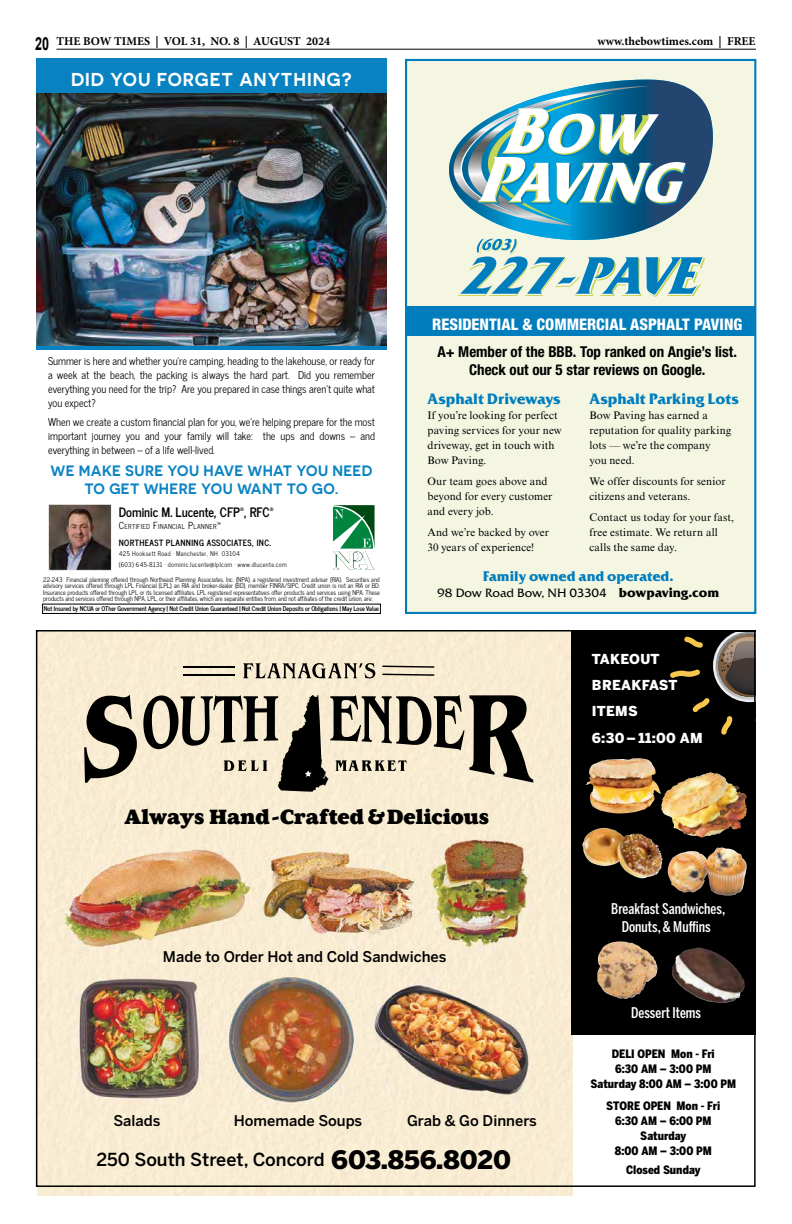
<style>
.page{position:relative;width:792px;height:1224px;background:#fff}
.page>*{position:absolute;margin:0;border:0;box-sizing:border-box;transform-origin:0 0}
.t1{font:21px "Aurea Ultra";letter-spacing:-.01em;color:#000}
.t2{font:600 18.7px "Novecentosanswide";letter-spacing:.05em;color:#fff;scale:.95 1}
.t3{font:700 18px "Arial";color:#000;scale:.7 1}
.t4{font:500 17.9px "Benton Sans";color:#000}
.t5{font:800 condensed 16px "Helvetica Neue LT Std";color:#fff}
.t6{font:600 15.1px/18.1px "Novecentosanswide";letter-spacing:.025em;color:#0b83c3;text-align:center;scale:.95 1}
.t7{font:700 condensed 15px/18px "Helvetica Neue LT Std";color:#000;text-align:center}
.t8{font:700 15px "Friz Quadrata Pro";letter-spacing:-.005em;color:#007dbd}
.t9{font:500 14.7px "Benton Sans";color:#000}
.t10{font:500 14.7px/17.6px "Benton Sans Comp";color:#fff;text-align:center}
.t11{font:700 14px "Friz Quadrata Pro";color:#007dbd}
.t12{font:900 13.6px/26.2px "Benton Sans";letter-spacing:.02em;color:#fff}
.t13{font:700 12.9px "News Cycle";color:#000;scale:.95 1}
.t14{font:700 12px "Minion Pro";color:#000}
.t15{font:12px "Friz Quadrata Pro";letter-spacing:-.01em;color:#000}
.t16{font:900 11.6px/15px "Benton Sans Cond";color:#000;text-align:center}
.t17{font:11px/15px "Times New Roman MT Std";letter-spacing:.01em;color:#000}
.t18{font:10.8px/14px "News Cycle";color:#000;text-align:justify;scale:.95 1}
.t19{font:700 8.6px "News Cycle";letter-spacing:.05em;color:#000;scale:.95 1}
.t20{font:6.8px "News Cycle";letter-spacing:.05em;color:#000;scale:.95 1}
.t21{font:6.5px/6.2px "News Cycle";letter-spacing:.05em;color:#000;text-align:justify;scale:.95 1}
.t22{font:700 6.5px "News Cycle";letter-spacing:-.005em;color:#000;scale:.95 1}
.s1{font-size:9.7px}
.s2{font-weight:700;font-size:13px}
.s3{font-weight:900;font-size:25.2px}
</style>
<div class="page">
<hr style="left:57px;top:49px;width:699px;height:1px;background:#000">
<div style="left:405px;top:59px;width:351px;height:555px;background:#f4f6e2;border:2px solid #007dbd"></div>
<div style="left:406px;top:306px;width:350px;height:30px;background:#007dbd"></div>
<img style="left:490px;top:87px;width:223px;height:152px">
<svg style="left:449px;top:80px;width:237px;height:146px"></svg>
<svg style="left:457px;top:239px;width:248px;height:58px"></svg>
<img style="left:50px;top:506px;width:60px;height:63px">
<div style="left:48px;top:504px;width:64px;height:67px;border:1px solid #fcfeff"></div>
<svg style="left:333px;top:505px;width:42px;height:65px"></svg>
<div style="left:42px;top:604px;width:339px;height:10px;border:1px solid #000"></div>
<div style="left:36px;top:58px;width:351px;height:41px;background:#0982c2"></div>
<img style="left:36px;top:94px;width:351px;height:252px">
<hr style="left:36px;top:346px;width:351px;height:4px;background:#0982c2">
<img style="left:37px;top:633px;width:536px;height:563px">
<div style="left:572px;top:630px;width:184px;height:405px;background:#000"></div>
<svg style="left:243px;top:663px;width:132px;height:16px;background:#a9a08f"></svg>
<hr style="left:183px;top:666px;width:52px;height:2px;background:#000">
<svg style="left:382px;top:666px;width:52px;height:2px"></svg>
<hr style="left:183px;top:675px;width:52px;height:1px;background:#000">
<svg style="left:382px;top:674px;width:52px;height:2px"></svg>
<svg style="left:81px;top:690px;width:452px;height:102px;background:#aca492"></svg>
<img style="left:661px;top:772px;width:86px;height:66px">
<img style="left:597px;top:942px;width:61px;height:57px">
<img style="left:672px;top:948px;width:73px;height:55px">
<svg style="left:670px;top:633px;width:83px;height:102px"></svg>
<img style="left:668px;top:847px;width:79px;height:49px">
<img style="left:582px;top:828px;width:81px;height:51px">
<img style="left:586px;top:758px;width:75px;height:55px">
<h3 class="t3" style="left:35px;top:31px;width:22px">20</h3>
<h3 class="t14" style="left:57px;top:32px;width:275px">THE BOW TIMES | VOL 31, NO. 8 | AUGUST 2024</h3>
<h3 class="t14" style="left:598px;top:32px;width:160px">www.thebowtimes.com | FREE</h3>
<h2 class="t2" style="left:71px;top:68px;width:297px">DID YOU FORGET ANYTHING?</h2>
<p class="t18" style="left:48px;top:354px;width:346px">Summer is here and whether you’re camping, heading to the lakehouse, or ready for a week at the beach, the packing is always the hard part. Did you remember everything you need for the trip? Are you prepared in case things aren’t quite what you expect?</p>
<h3 class="t18" style="left:48px;top:414px;width:346px">When we create a custom financial plan for you, we’re helping prepare for the most important journey you and your family will take: the ups and downs – and everything in between – of a life well-lived.</h3>
<h3 class="t6" style="left:51px;top:462px;width:340px">WE MAKE SURE YOU HAVE WHAT YOU NEED<br>TO GET WHERE YOU WANT TO GO.</h3>
<h3 class="t13" style="left:119px;top:500px;width:164px">Dominic M. Lucente, CFP<sup>®</sup>, RFC<sup>®</sup></h3>
<p class="t20" style="left:119px;top:520px;width:109px"><span class="s1">C</span>ERTIFIED <span class="s1">F</span>INANCIAL <span class="s1">P</span>LANNER<span class="s1">™</span></p>
<h3 class="t19" style="left:119px;top:535px;width:162px">NORTHEAST PLANNING ASSOCIATES, INC.</h3>
<p class="t21" style="left:119px;top:548px;width:178px;line-height:10.8px">425 Hooksett Road · Manchester, NH 03104<br>(603) 645-8131 · dominic.lucente@lplcom · www.dlucente.com</p>
<p class="t22" style="left:44px;top:603px;width:354px">Not Insured by NCUA or OTher Government Agency | Not Credit Union Guaranteed | Not Credit Union Deposits or Obligations | May Lose Value</p>
<p class="t21" style="left:43px;top:576px;width:356px">22-243 Financial planning offered through Northeast Planning Associates, Inc. (NPA), a registered investment adviser (RIA). Securities and advisory services offered through LPL Financial (LPL), an RIA and broker-dealer (BD), member FINRA/SIPC. Credit union is not an RIA or BD.<br>Insurance products offered through LPL or its licensed affiliates. LPL registered representatives offer products and services using NPA. These products and services offered through NPA, LPL, or their affiliates, which are separate entities from, and not affiliates of the credit union, are:</p>
<h3 class="t5" style="left:432px;top:314px;width:312px">RESIDENTIAL &amp; COMMERCIAL ASPHALT PAVING</h3>
<h3 class="t7" style="left:438px;top:342px;width:301px">A+ Member of the BBB. Top ranked on Angie’s list.<br>Check out our 5 star reviews on Google.</h3>
<h3 class="t8" style="left:428px;top:389px;width:135px">Asphalt Driveways</h3>
<h3 class="t17" style="left:428px;top:408px;width:136px">If you’re looking for perfect paving services for your new driveway, get in touch with<br>Bow Paving.</h3>
<h3 class="t17" style="left:428px;top:474px;width:127px">Our team goes above and beyond for every customer and every job.</h3>
<h3 class="t17" style="left:428px;top:525px;width:123px">And we’re backed by over<br>30 years of experience!</h3>
<h3 class="t8" style="left:590px;top:389px;width:151px">Asphalt Parking Lots</h3>
<h3 class="t17" style="left:590px;top:408px;width:143px">Bow Paving has earned a reputation for quality parking lots — we’re the company<br>you need.</h3>
<h3 class="t17" style="left:590px;top:474px;width:138px">We offer discounts for senior citizens and veterans.</h3>
<h3 class="t17" style="left:590px;top:510px;width:146px">Contact us today for your fast, free estimate. We return all calls the same day.</h3>
<h3 class="t11" style="left:483px;top:568px;width:192px">Family owned and operated.</h3>
<h3 class="t15" style="left:437px;top:585px;width:283px">98 Dow Road Bow, NH 03304 <span class="s2">bowpaving.com</span></h3>
<h3 class="t12" style="left:592px;top:646px;width:112px">TAKEOUT<br>BREAKFAST<br>ITEMS<br>6:30 – 11:00 AM</h3>
<h1 class="t1" style="left:125px;top:805px;width:366px">Always Hand-Crafted &amp; Delicious</h1>
<h3 class="t9" style="left:163px;top:948px;width:285px">Made to Order Hot and Cold Sandwiches</h3>
<h3 class="t9" style="left:113px;top:1112px;width:49px">Salads</h3>
<h3 class="t9" style="left:234px;top:1112px;width:130px">Homemade Soups</h3>
<h3 class="t9" style="left:407px;top:1112px;width:131px">Grab &amp; Go Dinners</h3>
<h3 class="t4" style="left:96px;top:1148px;width:416px">250 South Street, Concord <span class="s3">603.856.8020</span></h3>
<h3 class="t10" style="left:611px;top:900px;width:115px">Breakfast Sandwiches,<br>Donuts, &amp; Muffins</h3>
<h3 class="t10" style="left:631px;top:1004px;width:71px">Dessert Items</h3>
<h3 class="t16" style="left:591px;top:1046px;width:147px">DELI OPEN Mon - Fri<br>6:30 AM – 3:00 PM<br>Saturday 8:00 AM – 3:00 PM</h3>
<h3 class="t16" style="left:606px;top:1098px;width:116px">STORE OPEN Mon - Fri<br>6:30 AM – 6:00 PM<br>Saturday<br>8:00 AM – 3:00 PM</h3>
<h3 class="t16" style="left:626px;top:1162px;width:76px">Closed Sunday</h3>
</div>
